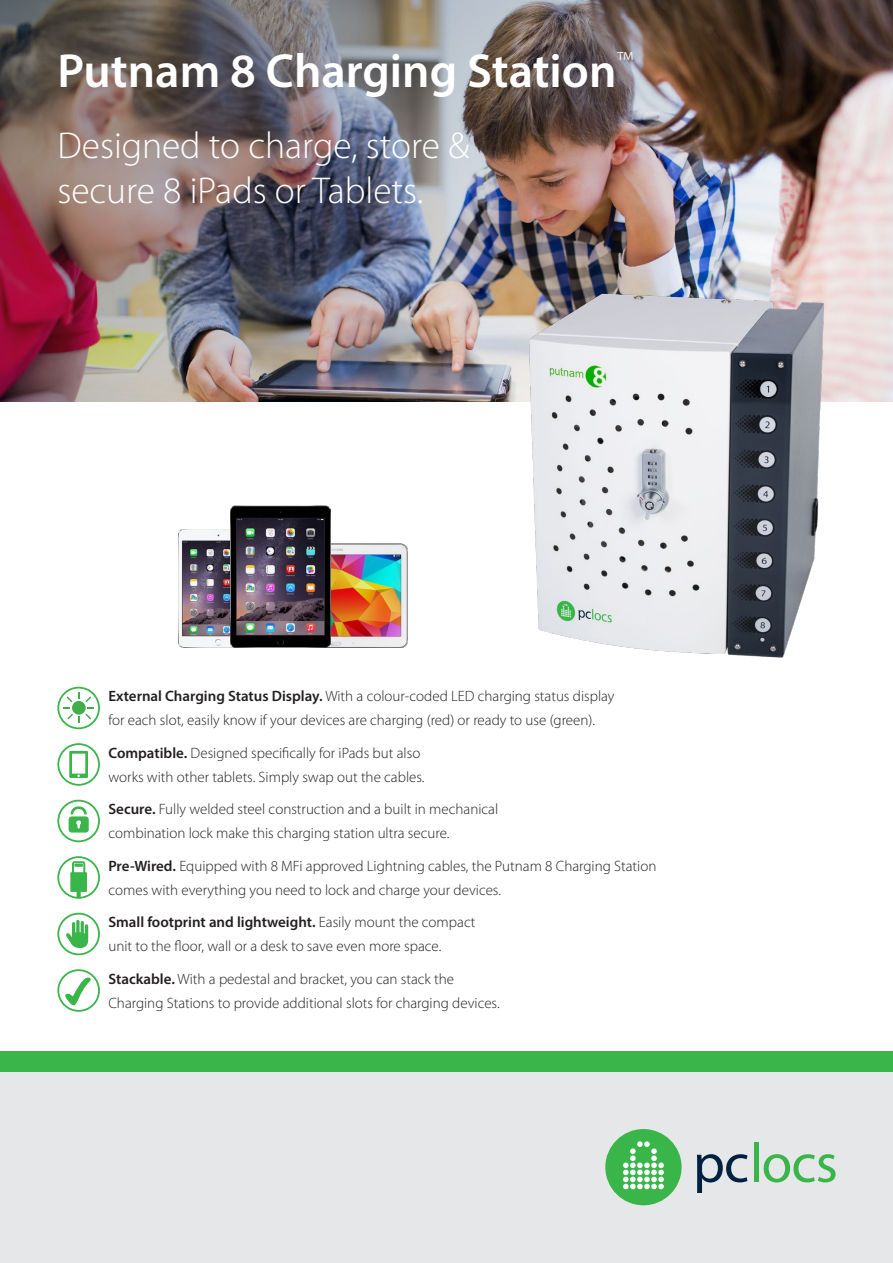
<style>
.page{position:relative;width:893px;height:1263px;background:#fff}
.page>*{position:absolute;margin:0;border:0;box-sizing:border-box;transform-origin:0 0}
.t1{font:600 48px "Myriad Pro";color:#fff}
.t2{font:300 37.5px/45px "Myriad Pro";color:#fff}
.t3{font:300 15px/24px "Myriad Pro";color:#231f20}
.s1{font-weight:600}
</style>
<div class="page">
<div style="left:0;top:1071px;width:893px;height:192px;background:#e6e7e9"></div>
<div style="left:0;top:1050px;width:893px;height:21px;background:#3ab54a"></div>
<svg style="left:697px;top:1154px;width:50px;height:39px"></svg>
<div style="left:754px;top:1142px;width:5px;height:40px;background:#3ab54a"></div>
<svg style="left:764px;top:1154px;width:72px;height:28px"></svg>
<div style="left:605px;top:1129px;width:77px;height:76px;background:#3ab54a;border-radius:50%"></div>
<svg style="left:623px;top:1141px;width:41px;height:48px"></svg>
<img style="left:0;top:0;width:893px;height:402px">
<svg style="left:57px;top:743px;width:43px;height:43px"></svg>
<svg style="left:57px;top:800px;width:43px;height:42px"></svg>
<svg style="left:57px;top:969px;width:43px;height:43px"></svg>
<img style="left:330px;top:543px;width:77px;height:104px">
<img style="left:179px;top:529px;width:51px;height:118px">
<img style="left:230px;top:506px;width:100px;height:141px">
<img style="left:472px;top:271px;width:408px;height:387px">
<svg style="left:57px;top:913px;width:43px;height:42px"></svg>
<svg style="left:57px;top:687px;width:43px;height:42px"></svg>
<svg style="left:57px;top:856px;width:43px;height:43px"></svg>
<p class="t1" style="left:57px;top:40px;width:577px">Putnam 8 Charging Station<sup>™</sup></p>
<p class="t2" style="left:57px;top:122px;width:413px">Designed to charge, store &amp; secure 8 iPads or Tablets.</p>
<p class="t3" style="left:108px;top:684px;width:508px"><span class="s1">External Charging Status Display.</span> With a colour-coded LED charging status display for each slot, easily know if your devices are charging (red) or ready to use (green).</p>
<p class="t3" style="left:108px;top:741px;width:318px"><span class="s1">Compatible.</span> Designed specifically for iPads but also works with other tablets. Simply swap out the cables.</p>
<p class="t3" style="left:108px;top:797px;width:391px"><span class="s1">Secure.</span> Fully welded steel construction and a built in mechanical combination lock make this charging station ultra secure.</p>
<p class="t3" style="left:108px;top:854px;width:549px"><span class="s1">Pre-Wired.</span> Equipped with 8 MFi approved Lightning cables, the Putnam 8 Charging Station comes with everything you need to lock and charge your devices.</p>
<p class="t3" style="left:108px;top:910px;width:369px"><span class="s1">Small footprint and lightweight.</span> Easily mount the compact unit to the floor, wall or a desk to save even more space.</p>
<p class="t3" style="left:108px;top:967px;width:393px"><span class="s1">Stackable.</span> With a pedestal and bracket, you can stack the<br>Charging Stations to provide additional slots for charging devices.</p>
</div>
